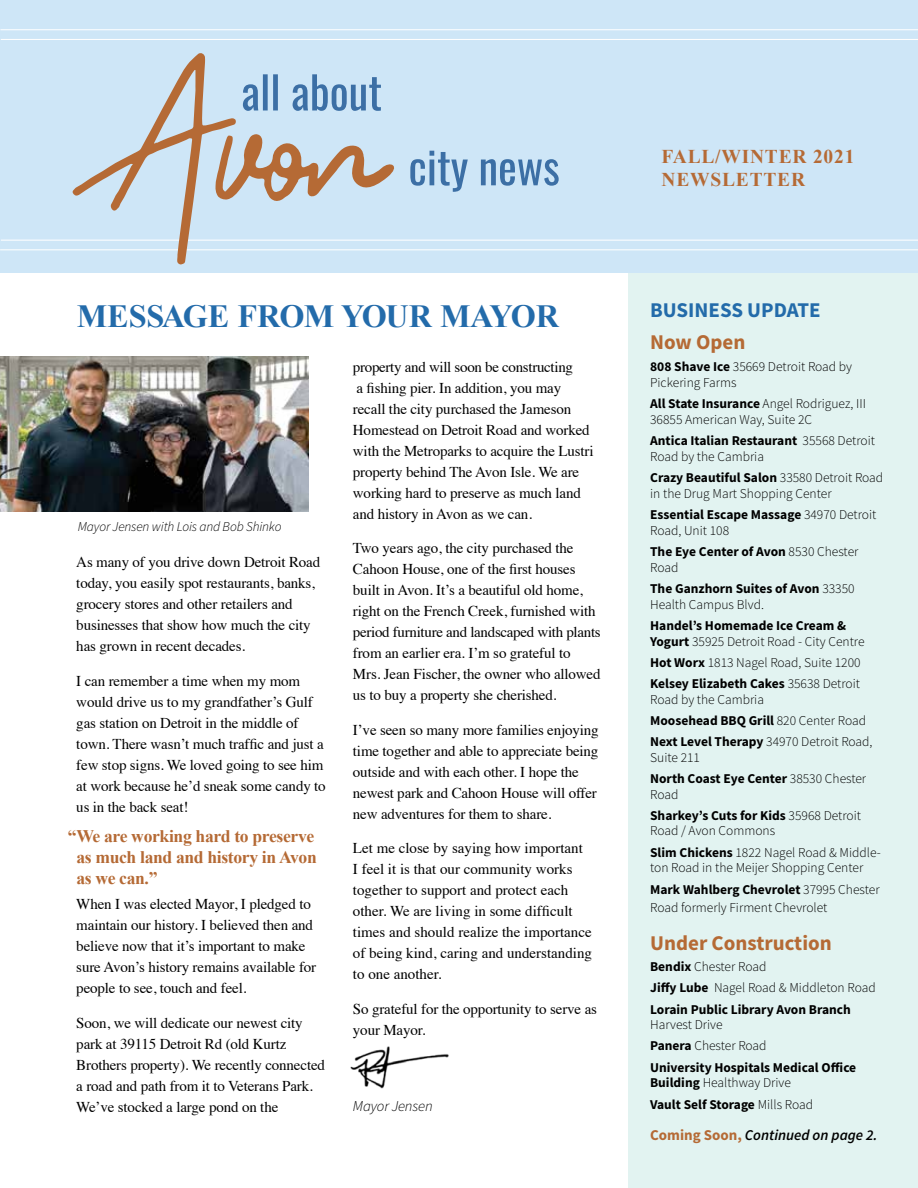
<style>
.page{position:relative;width:918px;height:1188px;background:#fff}
.page>*{position:absolute;margin:0;border:0;box-sizing:border-box;transform-origin:0 0}
.t1{font:700 32.25px "Times New Roman";letter-spacing:-.02em;color:#236baa}
.t2{font:700 21px "Source Sans Pro";color:#b56a35}
.t3{font:700 21px "Source Sans Pro";color:#236baa}
.t4{font:700 19.5px/22.5px "Times New Roman";letter-spacing:.04em;color:#b56a35}
.t5{font:700 17.7px/21px "Times New Roman";letter-spacing:-.02em;color:#b56a35}
.t6{font:15px/21px "Times";letter-spacing:-.01em;color:#000}
.t7{font:italic 600 15px "Source Sans Pro";color:#000}
.t8{font:italic 300 15px "Source Sans Pro";letter-spacing:-.01em;color:#000}
.t9{font:300 13.5px/21.1px "Source Sans Pro";color:#000}
.t10{font:700 13.5px/21.1px "Source Sans Pro";color:#000}
.t11{font:italic 300 13.5px "Source Sans Pro";letter-spacing:-.01em;color:#000}
.s1{font-weight:700}
.s2{font-weight:300}
.s3{font-weight:700;font-style:normal;color:#b56a35}
</style>
<div class="page">
<div style="left:629px;top:270px;width:289px;height:918px;background:#e2f3f1"></div>
<img style="left:350px;top:1046px;width:99px;height:43px">
<div style="left:0;top:0;width:918px;height:272px;background:#cee6f7"></div>
<hr style="left:0;top:249px;width:918px;height:1px;background:#fff">
<hr style="left:1px;top:240px;width:917px;height:1px;background:#fff">
<hr style="left:1px;top:39px;width:917px;height:1px;background:#fff">
<hr style="left:0;top:29px;width:918px;height:1px;background:#fff">
<svg style="left:72px;top:53px;width:329px;height:212px"></svg>
<svg style="left:410px;top:151px;width:149px;height:41px"></svg>
<img style="left:0;top:356px;width:309px;height:156px">
<h1 class="t1" style="left:77px;top:294px;width:484px">MESSAGE FROM YOUR MAYOR</h1>
<p class="t11" style="left:78px;top:518px;width:205px">Mayor Jensen with Lois and Bob Shinko</p>
<p class="t6" style="left:76px;top:550px;width:246px">As many of you drive down Detroit Road today, you easily spot restaurants, banks, grocery stores and other retailers and businesses that show how much the city has grown in recent decades.</p>
<p class="t6" style="left:76px;top:669px;width:251px">I can remember a time when my mom would drive us to my grandfather’s Gulf gas station on Detroit in the middle of town. There wasn’t much traffic and just a few stop signs. We loved going to see him at work because he’d sneak some candy to us in the back seat!</p>
<p class="t5" style="left:76px;top:825px;width:242px;text-indent:-8px">“We are working hard to preserve as much land and history in Avon as we can.”</p>
<p class="t6" style="left:76px;top:892px;width:241px">When I was elected Mayor, I pledged to maintain our history. I believed then and believe now that it’s important to make sure Avon’s history remains available for people to see, touch and feel.</p>
<p class="t6" style="left:76px;top:1011px;width:250px">Soon, we will dedicate our newest city park at 39115 Detroit Rd (old Kurtz Brothers property). We recently connected a road and path from it to Veterans Park.<br>We’ve stocked a large pond on the</p>
<p class="t6" style="left:353px;top:355px;width:242px">property and will soon be constructing<br>a fishing pier. In addition, you may recall the city purchased the Jameson Homestead on Detroit Road and worked with the Metroparks to acquire the Lustri property behind The Avon Isle. We are working hard to preserve as much land and history in Avon as we can.</p>
<p class="t6" style="left:353px;top:537px;width:249px">Two years ago, the city purchased the Cahoon House, one of the first houses built in Avon. It’s a beautiful old home, right on the French Creek, furnished with period furniture and landscaped with plants from an earlier era. I’m so grateful to Mrs. Jean Fischer, the owner who allowed us to buy a property she cherished.</p>
<p class="t6" style="left:353px;top:718px;width:247px">I’ve seen so many more families enjoying time together and able to appreciate being outside and with each other. I hope the newest park and Cahoon House will offer new adventures for them to share.</p>
<p class="t6" style="left:353px;top:837px;width:241px">Let me close by saying how important<br>I feel it is that our community works together to support and protect each other. We are living in some difficult times and should realize the importance of being kind, caring and understanding to one another.</p>
<p class="t6" style="left:353px;top:997px;width:246px">So grateful for the opportunity to serve as your Mayor.</p>
<p class="t8" style="left:353px;top:1097px;width:81px">Mayor Jensen</p>
<h3 class="t4" style="left:662px;top:145px;width:194px">FALL/WINTER 2021<br>NEWSLETTER</h3>
<h2 class="t3" style="left:650px;top:296px;width:172px">BUSINESS UPDATE</h2>
<h2 class="t2" style="left:650px;top:328px;width:97px">Now Open</h2>
<p class="t9" style="left:650px;top:359px;width:203px;line-height:15.8px"><span class="s1">808 Shave Ice</span> 35669 Detroit Road by<br>Pickering Farms</p>
<p class="t9" style="left:650px;top:396px;width:217px;line-height:15.8px"><span class="s1">All State Insurance</span> Angel Rodriguez, III<br>36855 American Way, Suite 2C</p>
<p class="t9" style="left:650px;top:433px;width:226px;line-height:15.8px"><span class="s1">Antica Italian Restaurant</span> 35568 Detroit<br>Road by the Cambria</p>
<p class="t9" style="left:650px;top:470px;width:235px;line-height:15.8px"><span class="s1">Crazy Beautiful Salon</span> 33580 Detroit Road in the Drug Mart Shopping Center</p>
<p class="t9" style="left:650px;top:507px;width:228px;line-height:15.8px"><span class="s1">Essential Escape Massage</span> 34970 Detroit<br>Road, Unit 108</p>
<p class="t10" style="left:650px;top:543px;width:210px;line-height:15.8px">The Eye Center of Avon <span class="s2">8530 Chester<br>Road</span></p>
<p class="t10" style="left:650px;top:580px;width:206px;line-height:15.8px">The Ganzhorn Suites of Avon <span class="s2">33350<br>Health Campus Blvd.</span></p>
<p class="t10" style="left:650px;top:617px;width:216px;line-height:15.8px">Handel’s Homemade Ice Cream &amp;<br>Yogurt <span class="s2">35925 Detroit Road - City Centre</span></p>
<p class="t9" style="left:650px;top:652px;width:212px"><span class="s1">Hot Worx</span> 1813 Nagel Road, Suite 1200<br><span class="s1">Kelsey Elizabeth Cakes</span> 35638 Detroit</p>
<p class="t9" style="left:650px;top:689px;width:224px">Road by the Cambria<br><span class="s1">Moosehead BBQ Grill</span> 820 Center Road<br><span class="s1">Next Level Therapy</span> 34970 Detroit Road,</p>
<p class="t9" style="left:650px;top:747px;width:218px">Suite 211<br><span class="s1">North Coast Eye Center</span> 38530 Chester</p>
<p class="t10" style="left:650px;top:783px;width:212px"><span class="s2">Road<br></span>Sharkey’s Cuts for Kids <span class="s2">35968 Detroit</span></p>
<p class="t9" style="left:650px;top:820px;width:232px">Road / Avon Commons<br><span class="s1">Slim Chickens</span> 1822 Nagel Road &amp; Middle-</p>
<p class="t9" style="left:650px;top:857px;width:231px">ton Road in the Meijer Shopping Center<br><span class="s1">Mark Wahlberg Chevrolet</span> 37995 Chester</p>
<p class="t9" style="left:650px;top:896px;width:179px">Road formerly Firment Chevrolet</p>
<h2 class="t2" style="left:650px;top:929px;width:183px">Under Construction</h2>
<p class="t10" style="left:650px;top:956px;width:227px">Bendix <span class="s2">Chester Road<br></span>Jiffy Lube <span class="s2">Nagel Road &amp; Middleton Road<br></span>Lorain Public Library Avon Branch</p>
<p class="t10" style="left:650px;top:1014px;width:208px"><span class="s2">Harvest Drive<br></span>Panera <span class="s2">Chester Road<br></span>University Hospitals Medical Office</p>
<p class="t10" style="left:650px;top:1072px;width:164px">Building <span class="s2">Healthway Drive<br></span>Vault Self Storage <span class="s2">Mills Road</span></p>
<p class="t7" style="left:650px;top:1125px;width:229px"><span class="s3">Coming Soon,</span> Continued on page 2.</p>
</div>
